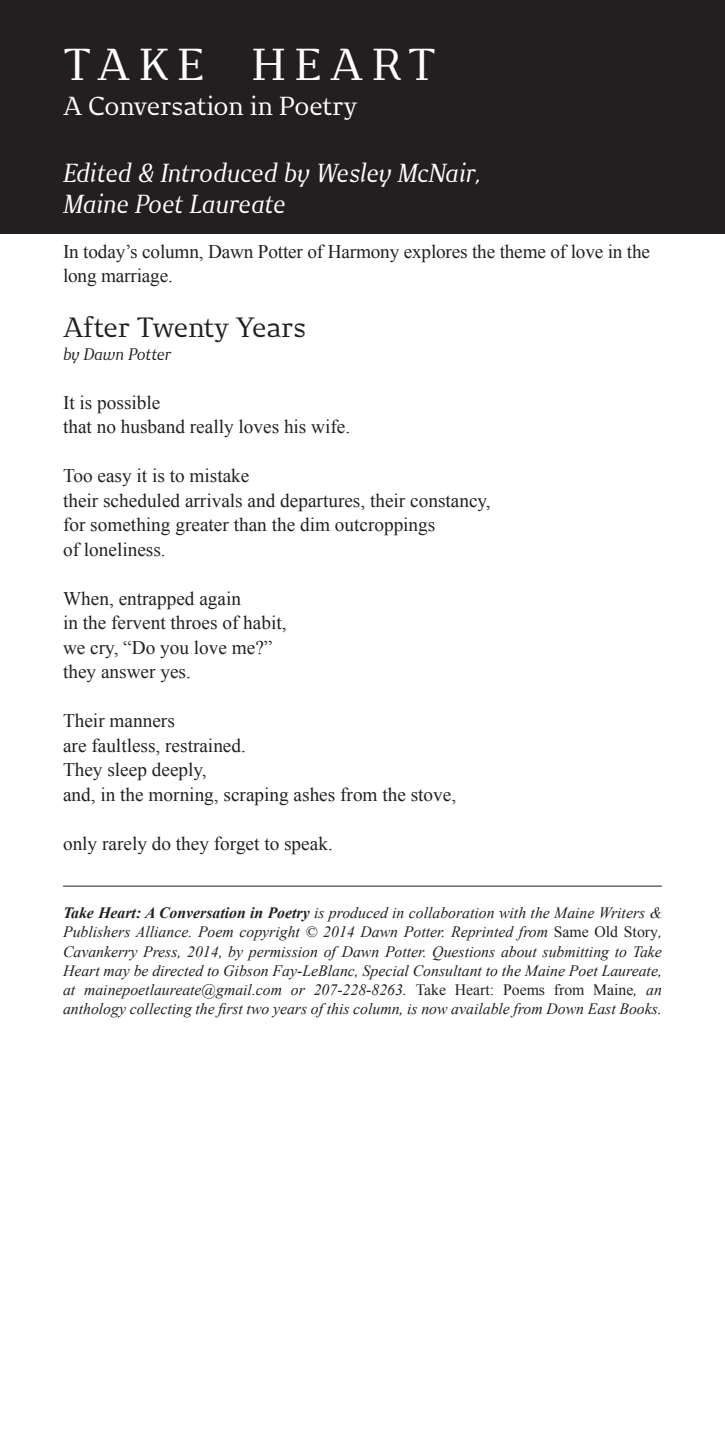
<style>
.page{position:relative;width:725px;height:1442px;background:#fff}
.page>*{position:absolute;margin:0;border:0;box-sizing:border-box;transform-origin:0 0}
.t1{font:42px "New June Serif";letter-spacing:.21em;color:#fff}
.t2{font:26.25px "New June Serif";color:#231f20}
.t3{font:italic 24.5px/31.5px "New June Serif";letter-spacing:-.02em;color:#fff}
.t4{font:24.5px "New June Serif";color:#fff}
.t5{font:19.25px/24.5px "Times New Roman";color:#231f20}
.t6{font:italic 15.75px/19.2px "Times New Roman";color:#231f20;text-align:justify}
.t7{font:italic 15.75px "New June Serif";color:#231f20}
.s1{font-weight:700}
.s2{font-style:normal}
</style>
<div class="page">
<div style="left:0;top:0;width:724px;height:233px;background:#231f20"></div>
<hr style="left:63px;top:885px;width:599px;height:1px;background:#231f20">
<h1 class="t1" style="left:63px;top:39px;width:374px">TAKE HEART</h1>
<h3 class="t4" style="left:63px;top:91px;width:296px">A Conversation in Poetry</h3>
<h3 class="t3" style="left:63px;top:156px;width:419px">Edited &amp; Introduced by Wesley McNair,<br>Maine Poet Laureate</h3>
<p class="t5" style="left:63px;top:239px;width:588px">In today’s column, Dawn Potter of Harmony explores the theme of love in the long marriage.</p>
<h2 class="t2" style="left:63px;top:311px;width:244px">After Twenty Years</h2>
<p class="t7" style="left:63px;top:344px;width:110px">by Dawn Potter</p>
<p class="t5" style="left:63px;top:389px;width:289px">It is possible<br>that no husband really loves his wife.</p>
<p class="t5" style="left:63px;top:463px;width:429px">Too easy it is to mistake<br>their scheduled arrivals and departures, their constancy, for something greater than the dim outcroppings<br>of loneliness.</p>
<p class="t5" style="left:63px;top:585px;width:225px">When, entrapped again<br>in the fervent throes of habit, we cry, “Do you love me?” they answer yes.</p>
<p class="t5" style="left:63px;top:708px;width:394px">Their manners<br>are faultless, restrained.<br>They sleep deeply,<br>and, in the morning, scraping ashes from the stove,</p>
<p class="t5" style="left:63px;top:830px;width:271px">only rarely do they forget to speak.</p>
<p class="t6" style="left:63px;top:902px;width:600px"><span class="s1">Take Heart: A Conversation in Poetry</span> is produced in collaboration with the Maine Writers &amp; Publishers Alliance. Poem copyright © 2014 Dawn Potter. Reprinted from <span class="s2">Same Old Story</span>, Cavankerry Press, 2014, by permission of Dawn Potter. Questions about submitting to Take Heart may be directed to Gibson Fay-LeBlanc, Special Consultant to the Maine Poet Laureate, at mainepoetlaureate@gmail.com or 207-228-8263. <span class="s2">Take Heart: Poems from Maine</span>, an anthology collecting the first two years of this column, is now available from Down East Books.</p>
</div>
